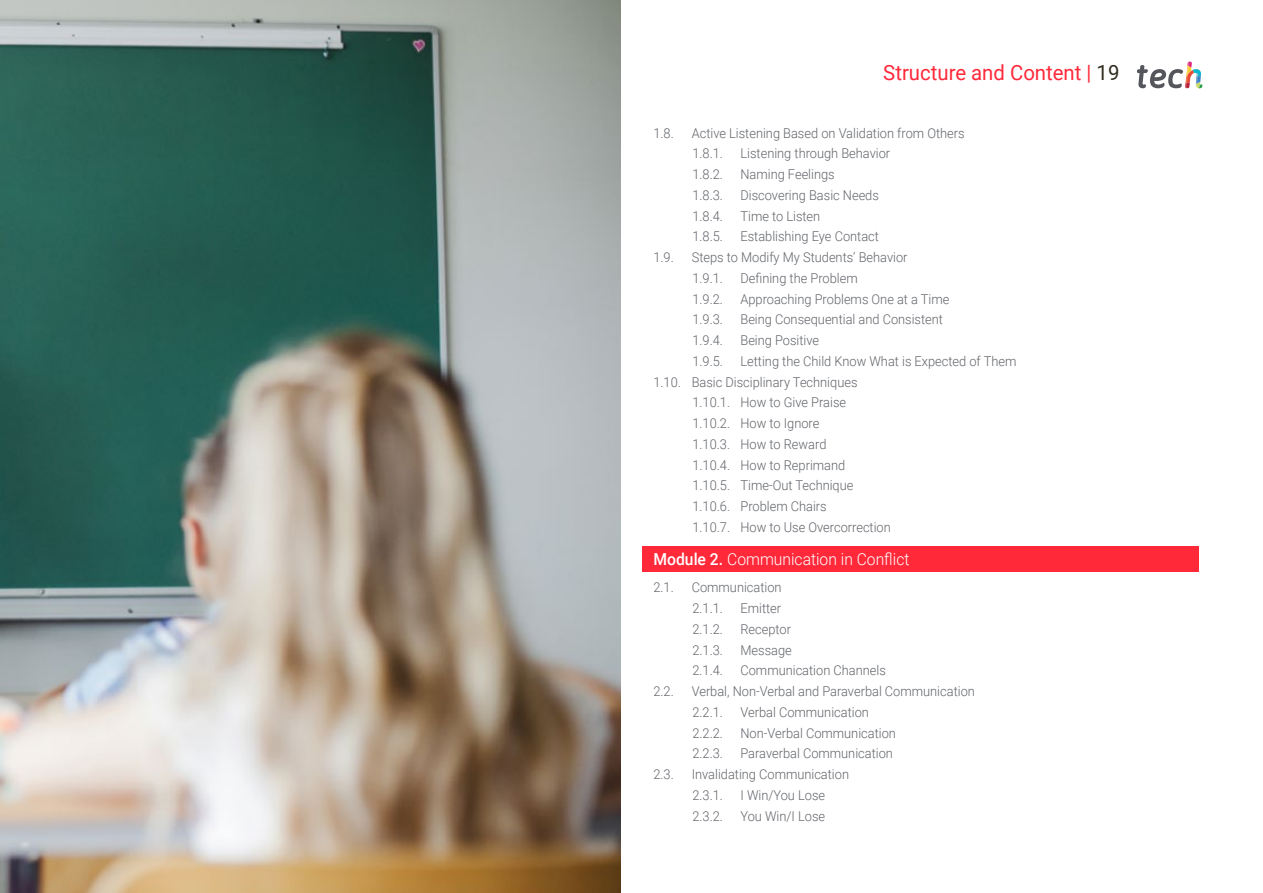
<style>
.page{position:relative;width:1263px;height:893px;background:#fff}
.page>*{position:absolute;margin:0;border:0;box-sizing:border-box;transform-origin:0 0}
.t1{font:21px "Roboto";color:#ff293a}
.t2{font:300 16.5px "Roboto";color:#fff;scale:.95 1}
.t3{font:300 13.5px/20.7px "Roboto";color:#61646a;scale:.95 1}
.s1{color:#312e20}
.s2{font-weight:500}
</style>
<div class="page">
<svg style="left:1137px;top:62px;width:65px;height:27px"></svg>
<img style="left:0;top:0;width:621px;height:893px">
<div style="left:642px;top:546px;width:557px;height:25px;background:#ff293a"></div>
<h1 class="t1" style="left:883px;top:57px;width:238px">Structure and Content | <span class="s1">19</span></h1>
<p class="t3" style="left:653px;top:122px;width:23px">1.8.</p>
<p class="t3" style="left:692px;top:122px;width:289px">Active Listening Based on Validation from Others<br>1.8.1.</p>
<p class="t3" style="left:740px;top:143px;width:159px">Listening through Behavior</p>
<p class="t3" style="left:692px;top:164px;width:34px">1.8.2.</p>
<p class="t3" style="left:740px;top:164px;width:101px">Naming Feelings</p>
<p class="t3" style="left:692px;top:184px;width:34px">1.8.3.</p>
<p class="t3" style="left:740px;top:184px;width:147px">Discovering Basic Needs</p>
<p class="t3" style="left:692px;top:205px;width:34px">1.8.4.</p>
<p class="t3" style="left:740px;top:205px;width:86px">Time to Listen</p>
<p class="t3" style="left:692px;top:226px;width:34px">1.8.5.</p>
<p class="t3" style="left:740px;top:226px;width:147px">Establishing Eye Contact</p>
<p class="t3" style="left:653px;top:247px;width:23px">1.9.</p>
<p class="t3" style="left:692px;top:247px;width:229px">Steps to Modify My Students’ Behavior<br>1.9.1.</p>
<p class="t3" style="left:740px;top:267px;width:125px">Defining the Problem</p>
<p class="t3" style="left:692px;top:288px;width:34px">1.9.2.</p>
<p class="t3" style="left:740px;top:288px;width:221px">Approaching Problems One at a Time</p>
<p class="t3" style="left:692px;top:309px;width:34px">1.9.3.</p>
<p class="t3" style="left:740px;top:309px;width:215px">Being Consequential and Consistent</p>
<p class="t3" style="left:692px;top:330px;width:34px">1.9.4.</p>
<p class="t3" style="left:740px;top:330px;width:84px">Being Positive</p>
<p class="t3" style="left:692px;top:350px;width:34px">1.9.5.</p>
<p class="t3" style="left:740px;top:350px;width:292px">Letting the Child Know What is Expected of Them</p>
<p class="t3" style="left:653px;top:371px;width:216px">1.10. Basic Disciplinary Techniques</p>
<p class="t3" style="left:692px;top:392px;width:163px">1.10.1. How to Give Praise</p>
<p class="t3" style="left:692px;top:413px;width:135px">1.10.2. How to Ignore</p>
<p class="t3" style="left:692px;top:433px;width:143px">1.10.3. How to Reward</p>
<p class="t3" style="left:692px;top:454px;width:162px">1.10.4. How to Reprimand</p>
<p class="t3" style="left:692px;top:475px;width:171px">1.10.5. Time-Out Technique</p>
<p class="t3" style="left:692px;top:496px;width:143px">1.10.6. Problem Chairs</p>
<p class="t3" style="left:692px;top:516px;width:210px">1.10.7. How to Use Overcorrection</p>
<p class="t2" style="left:653px;top:548px;width:271px"><span class="s2">Module 2.</span> Communication in Conflict</p>
<p class="t3" style="left:653px;top:577px;width:23px">2.1.</p>
<p class="t3" style="left:692px;top:577px;width:96px">Communication<br>2.1.1.</p>
<p class="t3" style="left:740px;top:597px;width:44px">Emitter</p>
<p class="t3" style="left:692px;top:618px;width:34px">2.1.2.</p>
<p class="t3" style="left:740px;top:618px;width:55px">Receptor</p>
<p class="t3" style="left:692px;top:639px;width:34px">2.1.3.</p>
<p class="t3" style="left:740px;top:639px;width:56px">Message</p>
<p class="t3" style="left:692px;top:660px;width:34px">2.1.4.</p>
<p class="t3" style="left:740px;top:660px;width:154px">Communication Channels</p>
<p class="t3" style="left:653px;top:680px;width:23px">2.2.</p>
<p class="t3" style="left:692px;top:680px;width:300px">Verbal, Non-Verbal and Paraverbal Communication<br>2.2.1.</p>
<p class="t3" style="left:740px;top:701px;width:137px">Verbal Communication</p>
<p class="t3" style="left:692px;top:722px;width:34px">2.2.2.</p>
<p class="t3" style="left:740px;top:722px;width:165px">Non-Verbal Communication</p>
<p class="t3" style="left:692px;top:743px;width:34px">2.2.3.</p>
<p class="t3" style="left:740px;top:743px;width:162px">Paraverbal Communication</p>
<p class="t3" style="left:653px;top:763px;width:23px">2.3.</p>
<p class="t3" style="left:692px;top:763px;width:167px">Invalidating Communication<br>2.3.1.</p>
<p class="t3" style="left:740px;top:784px;width:91px">I Win/You Lose</p>
<p class="t3" style="left:692px;top:805px;width:34px">2.3.2.</p>
<p class="t3" style="left:740px;top:805px;width:91px">You Win/I Lose</p>
</div>
